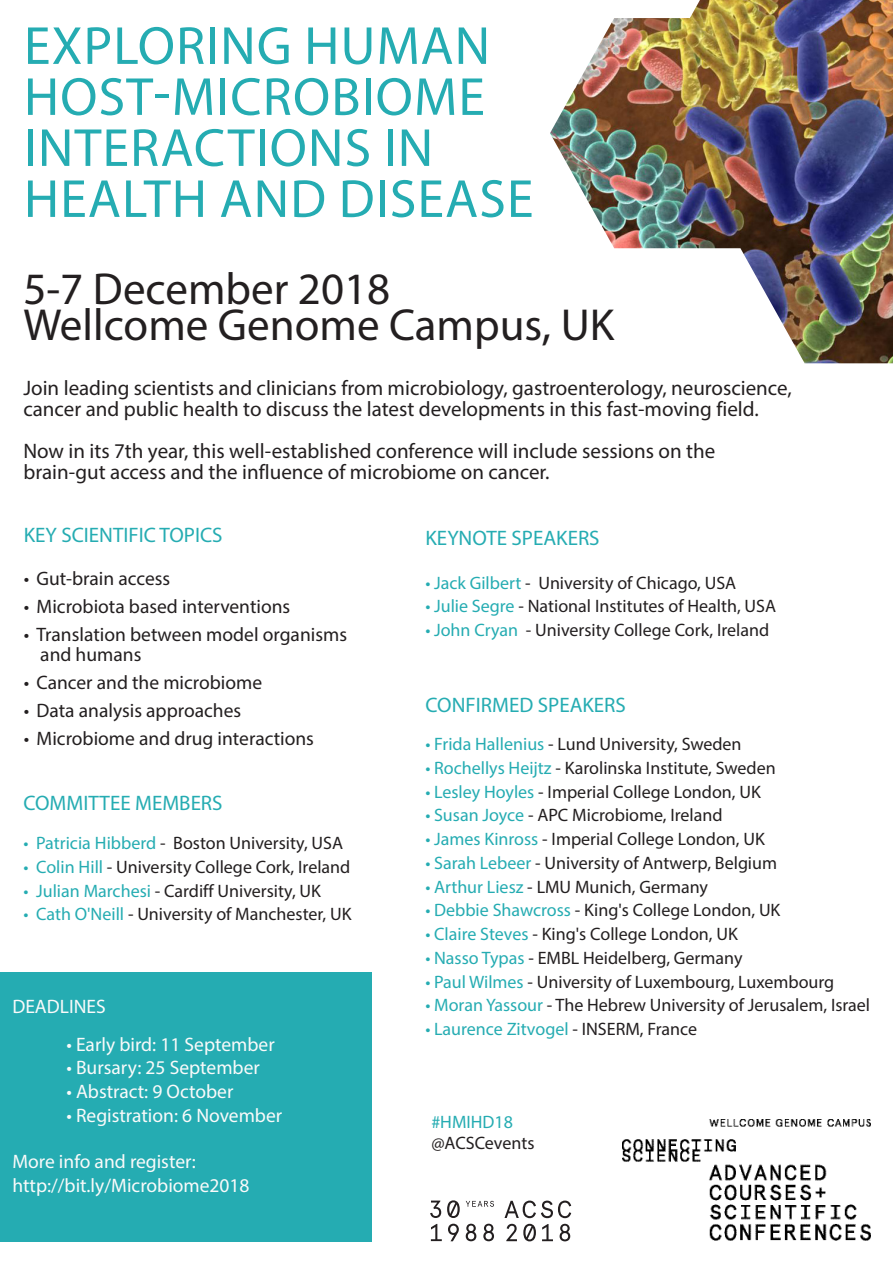
<style>
.page{position:relative;width:893px;height:1263px;background:#fff}
.page>*{position:absolute;margin:0;border:0;box-sizing:border-box;transform-origin:0 0}
.t1{font:54px "Myriad Pro";letter-spacing:.02em;color:#25acb2}
.t2{font:45px "Myriad Pro";color:#231f20}
.t3{font:21px/21px "Myriad Pro";color:#231f20}
.t4{font:21px "Myriad Pro";color:#25acb2}
.t5{font:19.5px/19.5px "Myriad Pro";color:#231f20}
.t6{font:19.5px "Myriad Pro";color:#fafafa}
.t7{font:18px "Myriad Pro";color:#231f20}
.t8{font:18px "Myriad Pro";color:#25acb2}
.s1{color:#25acb2}
.s2{color:#231f20}
</style>
<div class="page">
<img style="left:550px;top:0;width:343px;height:363px">
<svg style="left:430px;top:1200px;width:11px;height:18px"></svg>
<svg style="left:447px;top:1200px;width:13px;height:18px"></svg>
<svg style="left:466px;top:1201px;width:28px;height:6px"></svg>
<svg style="left:504px;top:1200px;width:67px;height:18px"></svg>
<svg style="left:431px;top:1224px;width:11px;height:17px"></svg>
<svg style="left:448px;top:1224px;width:11px;height:17px"></svg>
<svg style="left:466px;top:1224px;width:10px;height:17px"></svg>
<svg style="left:483px;top:1224px;width:11px;height:17px"></svg>
<svg style="left:506px;top:1224px;width:11px;height:17px"></svg>
<svg style="left:523px;top:1224px;width:13px;height:17px"></svg>
<svg style="left:542px;top:1224px;width:11px;height:17px"></svg>
<svg style="left:560px;top:1224px;width:10px;height:17px"></svg>
<img style="left:622px;top:1120px;width:248px;height:120px">
<div style="left:0;top:972px;width:371px;height:269px;background:#25acb2"></div>
<p class="t1" style="left:24px;top:12px;width:468px">EXPLORING HUMAN</p>
<p class="t1" style="left:24px;top:63px;width:462px">HOST-MICROBIOME</p>
<p class="t1" style="left:24px;top:114px;width:411px">INTERACTIONS IN</p>
<p class="t1" style="left:24px;top:165px;width:511px">HEALTH AND DISEASE</p>
<p class="t2" style="left:23px;top:261px;width:368px">5-7 December 2018</p>
<p class="t2" style="left:23px;top:297px;width:592px">Wellcome Genome Campus, UK</p>
<p class="t3" style="left:23px;top:377px;width:770px">Join leading scientists and clinicians from microbiology, gastroenterology, neuroscience, cancer and public health to discuss the latest developments in this fast-moving field.</p>
<p class="t3" style="left:23px;top:440px;width:693px">Now in its 7th year, this well-established conference will include sessions on the</p>
<p class="t3" style="left:23px;top:461px;width:528px">brain-gut access and the influence of microbiome on cancer.</p>
<p class="t4" style="left:24px;top:522px;width:200px">KEY SCIENTIFIC TOPICS</p>
<p class="t5" style="left:24px;top:569px;width:148px">• Gut-brain access</p>
<p class="t5" style="left:24px;top:597px;width:268px">• Microbiota based interventions</p>
<p class="t5" style="left:40px;top:625px;width:308px;text-indent:-17px">• Translation between model organisms and humans</p>
<p class="t5" style="left:24px;top:672px;width:240px">• Cancer and the microbiome</p>
<p class="t5" style="left:24px;top:700px;width:219px">• Data analysis approaches</p>
<p class="t5" style="left:24px;top:728px;width:292px">• Microbiome and drug interactions</p>
<p class="t4" style="left:23px;top:790px;width:201px">COMMITTEE MEMBERS</p>
<p class="t7" style="left:23px;top:832px;width:321px"><span class="s1">• Patricia Hibberd</span> - Boston University, USA</p>
<p class="t7" style="left:23px;top:856px;width:329px"><span class="s1">• Colin Hill</span> - University College Cork, Ireland</p>
<p class="t7" style="left:23px;top:879px;width:299px"><span class="s1">• Julian Marchesi</span> - Cardiff University, UK</p>
<p class="t7" style="left:23px;top:903px;width:330px"><span class="s1">• Cath O'Neill</span> - University of Manchester, UK</p>
<p class="t6" style="left:12px;top:994px;width:95px">DEADLINES</p>
<p class="t6" style="left:66px;top:1032px;width:210px">• Early bird: 11 September</p>
<p class="t6" style="left:66px;top:1056px;width:195px">• Bursary: 25 September</p>
<p class="t6" style="left:66px;top:1079px;width:168px">• Abstract: 9 October</p>
<p class="t6" style="left:66px;top:1103px;width:217px">• Registration: 6 November</p>
<p class="t6" style="left:12px;top:1149px;width:185px">More info and register:</p>
<p class="t6" style="left:12px;top:1173px;width:239px">http://bit.ly/Microbiome2018</p>
<p class="t4" style="left:426px;top:525px;width:176px">KEYNOTE SPEAKERS</p>
<p class="t7" style="left:426px;top:572px;width:312px"><span class="s1">• Jack Gilbert</span> - University of Chicago, USA</p>
<p class="t7" style="left:426px;top:595px;width:352px"><span class="s1">• Julie Segre</span> - National Institutes of Health, USA</p>
<p class="t7" style="left:426px;top:619px;width:345px"><span class="s1">• John Cryan</span> - University College Cork, Ireland</p>
<p class="t4" style="left:426px;top:692px;width:202px">CONFIRMED SPEAKERS</p>
<p class="t7" style="left:426px;top:733px;width:318px"><span class="s1">• Frida Hallenius</span> - Lund University, Sweden</p>
<p class="t7" style="left:426px;top:757px;width:352px"><span class="s1">• Rochellys Heijtz</span> - Karolinska Institute, Sweden</p>
<p class="t7" style="left:426px;top:780px;width:337px"><span class="s1">• Lesley Hoyles</span> - Imperial College London, UK</p>
<p class="t7" style="left:426px;top:804px;width:299px"><span class="s1">• Susan Joyce</span> - APC Microbiome, Ireland</p>
<p class="t7" style="left:426px;top:828px;width:341px"><span class="s1">• James Kinross</span> - Imperial College London, UK</p>
<p class="t7" style="left:426px;top:852px;width:353px"><span class="s1">• Sarah Lebeer</span> - University of Antwerp, Belgium</p>
<p class="t7" style="left:426px;top:875px;width:284px"><span class="s1">• Arthur Liesz</span> - LMU Munich, Germany</p>
<p class="t7" style="left:426px;top:899px;width:356px"><span class="s1">• Debbie Shawcross</span> - King's College London, UK</p>
<p class="t7" style="left:426px;top:923px;width:314px"><span class="s1">• Claire Steves</span> - King's College London, UK</p>
<p class="t7" style="left:426px;top:947px;width:318px"><span class="s1">• Nasso Typas</span> - EMBL Heidelberg, Germany</p>
<p class="t7" style="left:426px;top:970px;width:410px"><span class="s1">• Paul Wilmes</span> - University of Luxembourg, Luxembourg</p>
<p class="t7" style="left:426px;top:994px;width:446px"><span class="s1">• Moran Yassour</span> - The Hebrew University of Jerusalem, Israel</p>
<p class="t8" style="left:426px;top:1018px;width:273px">• Laurence Zitvogel <span class="s2">- INSERM, France</span></p>
<p class="t8" style="left:431px;top:1111px;width:83px">#HMIHD18</p>
<p class="t7" style="left:431px;top:1132px;width:105px">@ACSCevents</p>
</div>
